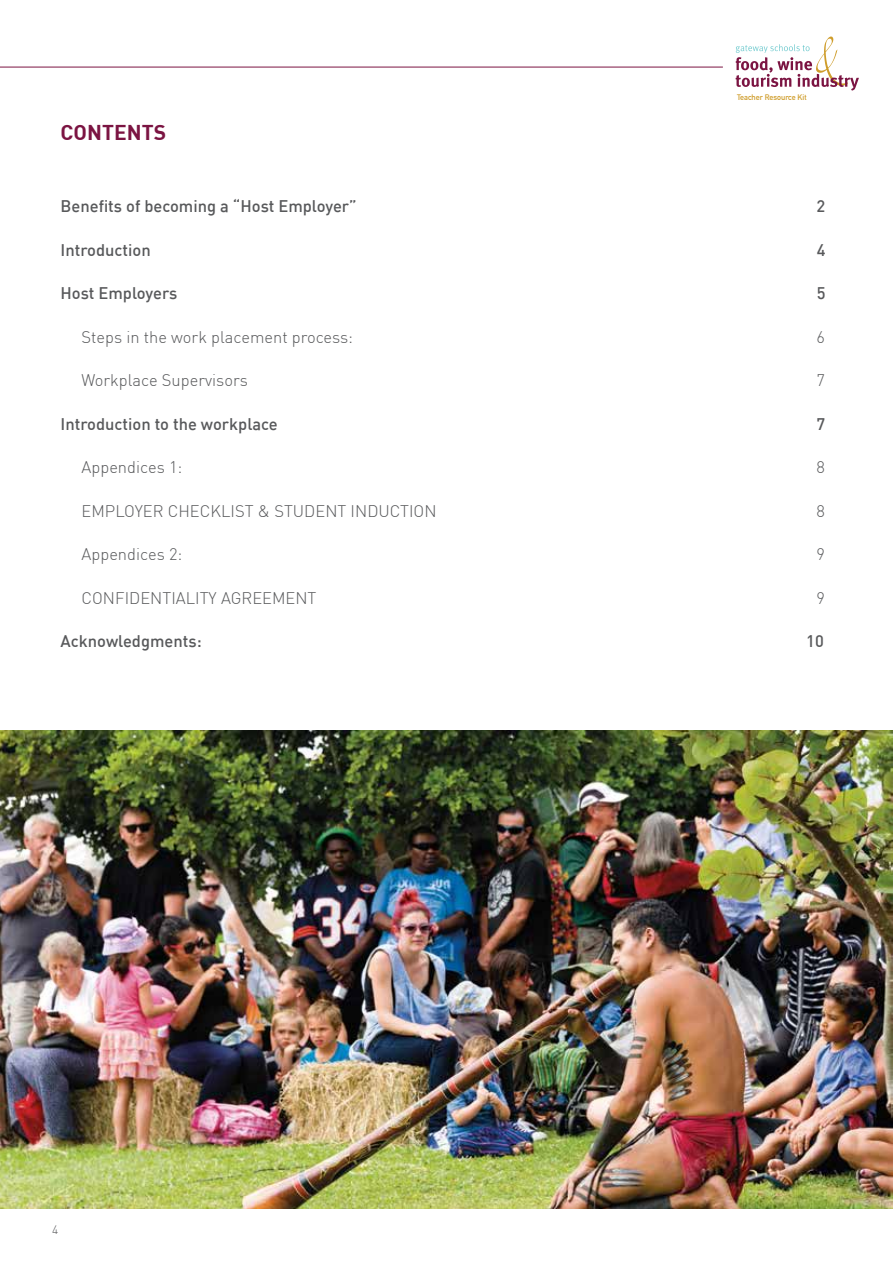
<style>
.page{position:relative;width:893px;height:1263px;background:#fff}
.page>*{position:absolute;margin:0;border:0;box-sizing:border-box;transform-origin:0 0}
.t1{font:700 21px "DIN";color:#7b1442}
.t2{font:300 16.5px "DIN";color:#58595b}
.t3{font:500 16.5px "DIN";color:#58595b}
.t4{font:300 12px "DIN";color:#58595b}
.t5{font:700 7.8px "DIN Alternate";color:#cf9d2b}
</style>
<div class="page">
<hr style="left:0;top:67px;width:723px;height:1px;background:#7b1442">
<svg style="left:735px;top:36px;width:124px;height:55px"></svg>
<img style="left:0;top:731px;width:893px;height:478px">
<p class="t1" style="left:61px;top:119px;width:107px">CONTENTS</p>
<p class="t5" style="left:737px;top:91px;width:71px">Teacher Resource Kit</p>
<p class="t3" style="left:61px;top:196px;width:298px">Benefits of becoming a “Host Employer”</p>
<p class="t3" style="left:817px;top:196px;width:10px">2</p>
<p class="t3" style="left:61px;top:239px;width:92px">Introduction</p>
<p class="t3" style="left:817px;top:239px;width:10px">4</p>
<p class="t3" style="left:61px;top:283px;width:118px">Host Employers</p>
<p class="t3" style="left:817px;top:283px;width:10px">5</p>
<p class="t2" style="left:82px;top:327px;width:273px">Steps in the work placement process:</p>
<p class="t2" style="left:817px;top:327px;width:10px">6</p>
<p class="t2" style="left:82px;top:370px;width:168px">Workplace Supervisors</p>
<p class="t2" style="left:817px;top:370px;width:10px">7</p>
<p class="t3" style="left:61px;top:413px;width:219px">Introduction to the workplace</p>
<p class="t3" style="left:817px;top:413px;width:10px">7</p>
<p class="t2" style="left:82px;top:457px;width:102px">Appendices 1:</p>
<p class="t2" style="left:817px;top:457px;width:10px">8</p>
<p class="t2" style="left:82px;top:501px;width:356px">EMPLOYER CHECKLIST &amp; STUDENT INDUCTION</p>
<p class="t2" style="left:817px;top:501px;width:10px">8</p>
<p class="t2" style="left:82px;top:544px;width:102px">Appendices 2:</p>
<p class="t2" style="left:817px;top:544px;width:10px">9</p>
<p class="t2" style="left:82px;top:588px;width:236px">CONFIDENTIALITY AGREEMENT</p>
<p class="t2" style="left:817px;top:588px;width:10px">9</p>
<p class="t3" style="left:61px;top:631px;width:143px">Acknowledgments:</p>
<p class="t3" style="left:806px;top:631px;width:19px">10</p>
<p class="t4" style="left:52px;top:1222px;width:8px">4</p>
</div>
